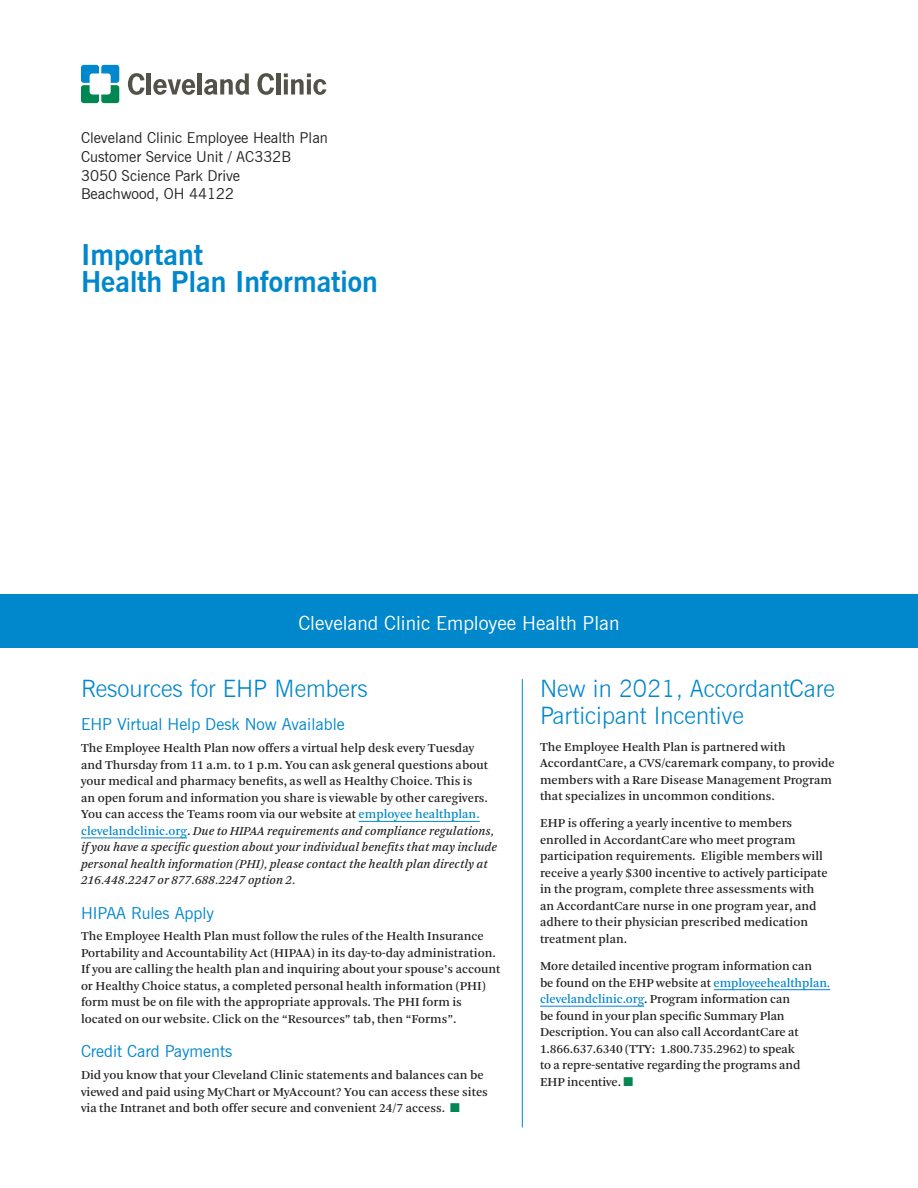
<style>
.page{position:relative;width:918px;height:1188px;background:#fff}
.page>*{position:absolute;margin:0;border:0;box-sizing:border-box;transform-origin:0 0}
.t1{font:700 28.5px/27.8px "News Gothic BT";color:#0087cc}
.t2{font:300 24px/27px "News Gothic BT";color:#0087cc}
.t3{font:19.5px "News Gothic BT";color:#fff}
.t4{font:16.5px "News Gothic BT";color:#0087cc}
.t5{font:15px/18.8px "News Gothic BT";color:#231f20}
.t6{font:12.75px/16.5px "Arnhem";color:#231f20}
.s1{color:#0087cc}
.s2{font-style:italic}
.s3{color:#008751}
</style>
<div class="page">
<div style="left:0;top:594px;width:918px;height:54px;background:#0087cc"></div>
<hr style="left:359px;top:821px;width:121px;height:1px;background:#0087cc">
<hr style="left:81px;top:838px;width:106px;height:1px;background:#0087cc">
<hr style="left:714px;top:989px;width:116px;height:1px;background:#0087cc">
<hr style="left:540px;top:1006px;width:104px;height:1px;background:#0087cc">
<hr style="left:522px;top:679px;width:1px;height:449px;background:#0087cc">
<svg style="left:81px;top:65px;width:38px;height:38px"></svg>
<svg style="left:128px;top:73px;width:17px;height:22px"></svg>
<hr style="left:147px;top:73px;width:4px;height:22px;background:#535249">
<svg style="left:153px;top:79px;width:42px;height:16px"></svg>
<hr style="left:198px;top:73px;width:4px;height:22px;background:#535249">
<svg style="left:257px;top:73px;width:17px;height:22px"></svg>
<hr style="left:276px;top:73px;width:4px;height:22px;background:#535249">
<svg style="left:284px;top:73px;width:42px;height:22px"></svg>
<svg style="left:204px;top:73px;width:45px;height:22px"></svg>
<p class="t5" style="left:81px;top:128px;width:248px">Cleveland Clinic Employee Health Plan<br>Customer Service Unit / AC332B<br>3050 Science Park Drive<br>Beachwood, OH 44122</p>
<h1 class="t1" style="left:81px;top:240px;width:298px">Important<br>Health Plan Information</h1>
<h3 class="t3" style="left:298px;top:611px;width:323px">Cleveland Clinic Employee Health Plan</h3>
<h2 class="t2" style="left:81px;top:675px;width:288px">Resources for EHP Members</h2>
<p class="t4" style="left:81px;top:715px;width:265px">EHP Virtual Help Desk Now Available</p>
<p class="t6" style="left:81px;top:740px;width:418px">The Employee Health Plan now offers a virtual help desk every Tuesday and Thursday from 11 a.m. to 1 p.m. You can ask general questions about your medical and pharmacy benefits, as well as Healthy Choice. This is<br>an open forum and information you share is viewable by other caregivers.<br>You can access the Teams room via our website at <span class="s1">employee healthplan. clevelandclinic.org</span>. <span class="s2">Due to HIPAA requirements and compliance regulations, if you have a specific question about your individual benefits that may include personal health information (PHI), please contact the health plan directly at 216.448.2247 or 877.688.2247 option 2.</span></p>
<p class="t4" style="left:81px;top:903px;width:135px">HIPAA Rules Apply</p>
<p class="t6" style="left:81px;top:928px;width:421px">The Employee Health Plan must follow the rules of the Health Insurance Portability and Accountability Act (HIPAA) in its day-to-day administration.<br>If you are calling the health plan and inquiring about your spouse’s account or Healthy Choice status, a completed personal health information (PHI) form must be on file with the appropriate approvals. The PHI form is located on our website. Click on the “Resources” tab, then “Forms”.</p>
<p class="t4" style="left:81px;top:1041px;width:153px">Credit Card Payments</p>
<p class="t6" style="left:81px;top:1067px;width:408px">Did you know that your Cleveland Clinic statements and balances can be viewed and paid using MyChart or MyAccount? You can access these sites via the Intranet and both offer secure and convenient 24/7 access. <span class="s3">■</span></p>
<h2 class="t2" style="left:540px;top:675px;width:296px">New in 2021, AccordantCare<br>Participant Incentive</h2>
<p class="t6" style="left:540px;top:739px;width:296px">The Employee Health Plan is partnered with AccordantCare, a CVS/caremark company, to provide members with a Rare Disease Management Program that specializes in uncommon conditions.</p>
<p class="t6" style="left:540px;top:815px;width:289px">EHP is offering a yearly incentive to members enrolled in AccordantCare who meet program participation requirements. Eligible members will receive a yearly $300 incentive to actively participate in the program, complete three assessments with an AccordantCare nurse in one program year, and adhere to their physician prescribed medication treatment plan.</p>
<p class="t6" style="left:540px;top:958px;width:292px">More detailed incentive program information can<br>be found on the EHP website at <span class="s1">employeehealthplan. clevelandclinic.org</span>. Program information can<br>be found in your plan specific Summary Plan Description. You can also call AccordantCare at 1.866.637.6340 (TTY: 1.800.735.2962) to speak<br>to a repre-sentative regarding the programs and<br>EHP incentive. <span class="s3">■</span></p>
</div>
